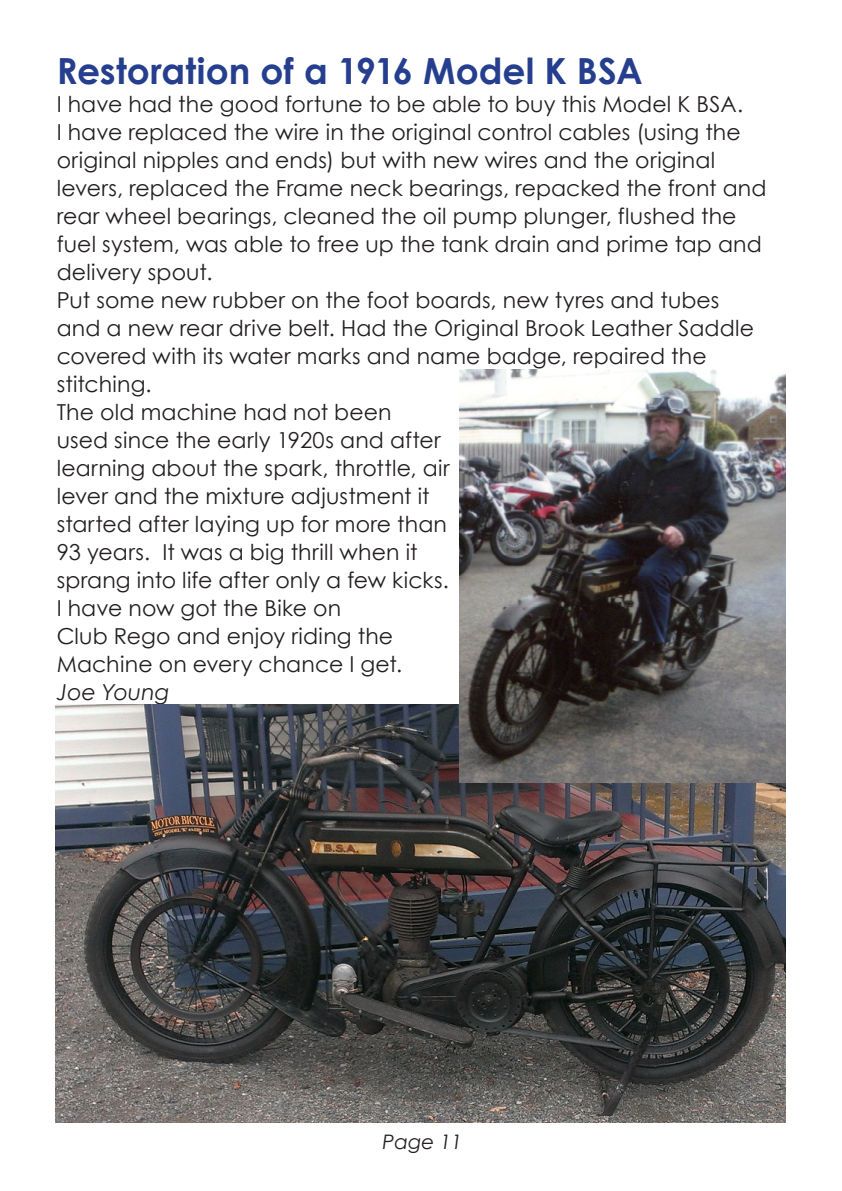
<style>
.page{position:relative;width:842px;height:1191px;background:#fff}
.page>*{position:absolute;margin:0;border:0;box-sizing:border-box;transform-origin:0 0}
.normal_paragraph{font:700 36px "Century Gothic";color:#253f8e}
.normal_paragraph-2{font:22px/28px "Century Gothic";letter-spacing:.005em;color:#231f20}
.t1{font:italic 20px "Century Gothic";color:#231f20}
.s1{font-style:italic}
</style>
<div class="page">
<img style="left:56px;top:704px;width:729px;height:419px">
<img style="left:460px;top:369px;width:325px;height:413px">
<p class="normal_paragraph" style="left:57px;top:48px;width:588px">Restoration of a 1916 Model K BSA</p>
<p class="normal_paragraph-2" style="left:57px;top:89px;width:688px">I have had the good fortune to be able to buy this Model K BSA.</p>
<p class="normal_paragraph-2" style="left:57px;top:117px;width:711px">I have replaced the wire in the original control cables (using the original nipples and ends) but with new wires and the original levers, replaced the Frame neck bearings, repacked the front and rear wheel bearings, cleaned the oil pump plunger, flushed the fuel system, was able to free up the tank drain and prime tap and delivery spout.</p>
<p class="normal_paragraph-2" style="left:57px;top:285px;width:699px">Put some new rubber on the foot boards, new tyres and tubes and a new rear drive belt. Had the Original Brook Leather Saddle covered with its water marks and name badge, repaired the stitching.</p>
<p class="normal_paragraph-2" style="left:57px;top:397px;width:394px">The old machine had not been<br>used since the early 1920s and after learning about the spark, throttle, air lever and the mixture adjustment it started after laying up for more than 93 years. It was a big thrill when it sprang into life after only a few kicks.</p>
<p class="normal_paragraph-2" style="left:57px;top:593px;width:347px">I have now got the Bike on<br>Club Rego and enjoy riding the<br>Machine on every chance I get.<br><span class="s1">Joe Young</span></p>
<p class="t1" style="left:383px;top:1129px;width:81px">Page 11</p>
</div>
